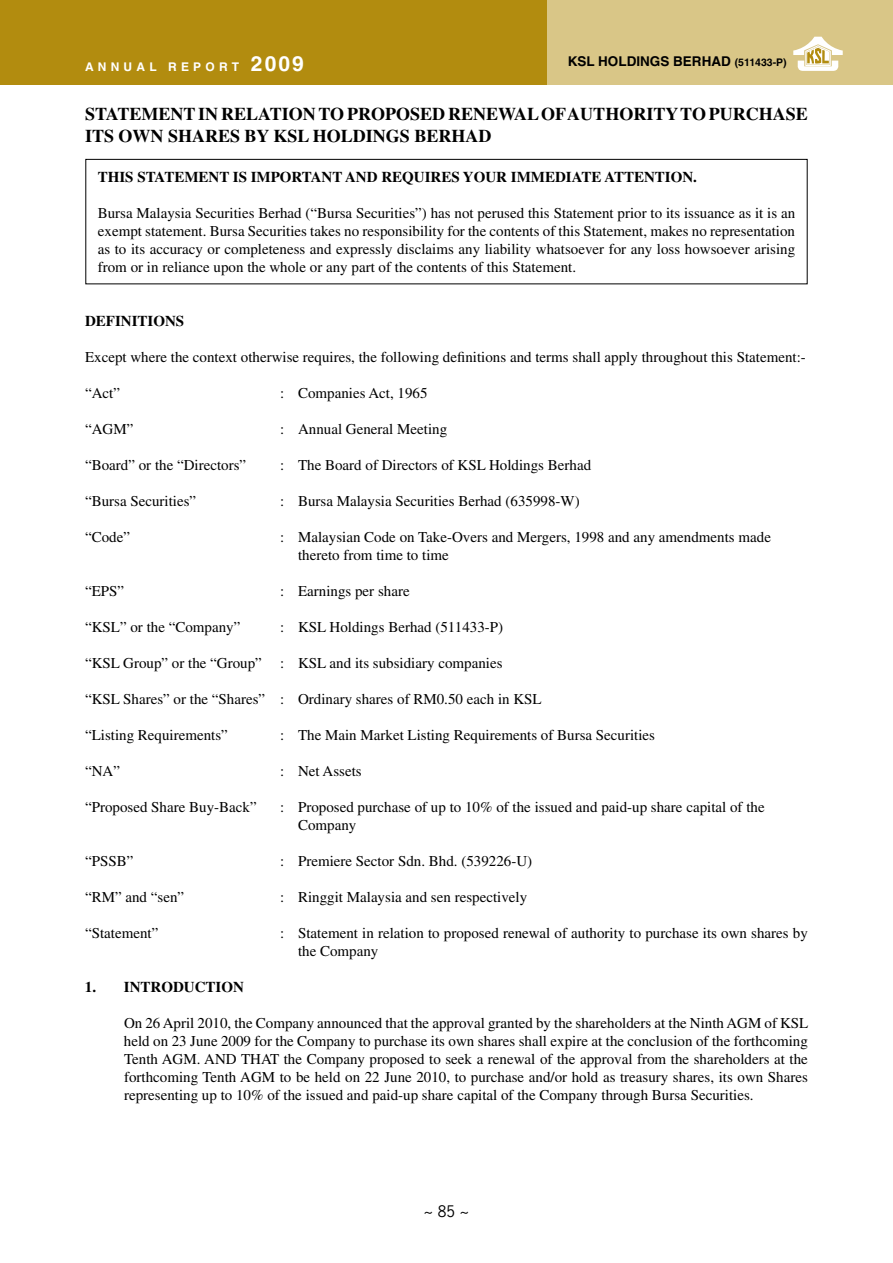
<style>
.page{position:relative;width:893px;height:1263px;background:#fff}
.page>*{position:absolute;margin:0;border:0;box-sizing:border-box;transform-origin:0 0}
.t1{font:700 18px/21.6px "Times";color:#000}
.t2{font:15px/18px "Times";color:#000;text-align:justify}
.t3{font:700 15px "Times";color:#000}
.t4{font:15px "News Gothic";color:#000}
.t5{font:700 13.5px "Helvetica";color:#000}
.t6{font:700 12px "Helvetica";letter-spacing:.35em;color:#fff}
.s1{font-size:10.5px}
.s2{font-size:21px}
</style>
<div class="page">
<div style="left:546px;top:0;width:347px;height:84px;background:#d9c687"></div>
<div style="left:0;top:0;width:546px;height:84px;background:#b28c0f"></div>
<svg style="left:793px;top:37px;width:50px;height:34px"></svg>
<div style="left:85px;top:159px;width:722px;height:125px;border:1px solid #000"></div>
<p class="t5" style="left:568px;top:53px;width:220px">KSL HOLDINGS BERHAD <span class="s1">(511433-P)</span></p>
<p class="t6" style="left:85px;top:60px;width:220px">ANNUAL REPORT <span class="s2">2009</span></p>
<p class="t1" style="left:85px;top:103px;width:724px">STATEMENT IN RELATION TO PROPOSED RENEWAL OF AUTHORITY TO PURCHASE<br>ITS OWN SHARES BY KSL HOLDINGS BERHAD</p>
<p class="t3" style="left:98px;top:168px;width:601px">THIS STATEMENT IS IMPORTANT AND REQUIRES YOUR IMMEDIATE ATTENTION.</p>
<p class="t2" style="left:98px;top:203px;width:699px">Bursa Malaysia Securities Berhad (“Bursa Securities”) has not perused this Statement prior to its issuance as it is an exempt statement. Bursa Securities takes no responsibility for the contents of this Statement, makes no representation as to its accuracy or completeness and expressly disclaims any liability whatsoever for any loss howsoever arising from or in reliance upon the whole or any part of the contents of this Statement.</p>
<p class="t3" style="left:85px;top:312px;width:101px">DEFINITIONS</p>
<p class="t2" style="left:85px;top:347px;width:722px">Except where the context otherwise requires, the following definitions and terms shall apply throughout this Statement:-</p>
<p class="t2" style="left:85px;top:383px;width:36px">“Act”</p>
<p class="t2" style="left:280px;top:383px;width:149px">: Companies Act, 1965</p>
<p class="t2" style="left:85px;top:419px;width:50px">“AGM”</p>
<p class="t2" style="left:280px;top:419px;width:169px">: Annual General Meeting</p>
<p class="t2" style="left:85px;top:455px;width:163px">“Board” or the “Directors”</p>
<p class="t2" style="left:280px;top:455px;width:313px">: The Board of Directors of KSL Holdings Berhad</p>
<p class="t2" style="left:85px;top:491px;width:113px">“Bursa Securities”</p>
<p class="t2" style="left:280px;top:491px;width:301px">: Bursa Malaysia Securities Berhad (635998-W)</p>
<p class="t2" style="left:85px;top:527px;width:46px">“Code”</p>
<p class="t2" style="left:298px;top:527px;width:474px;text-indent:-18px">: Malaysian Code on Take-Overs and Mergers, 1998 and any amendments made thereto from time to time</p>
<p class="t2" style="left:85px;top:581px;width:41px">“EPS”</p>
<p class="t2" style="left:280px;top:581px;width:131px">: Earnings per share</p>
<p class="t2" style="left:85px;top:617px;width:157px">“KSL” or the “Company”</p>
<p class="t2" style="left:280px;top:617px;width:225px">: KSL Holdings Berhad (511433-P)</p>
<p class="t2" style="left:85px;top:653px;width:419px">“KSL Group” or the “Group” : KSL and its subsidiary companies</p>
<p class="t2" style="left:85px;top:689px;width:458px">“KSL Shares” or the “Shares” : Ordinary shares of RM0.50 each in KSL</p>
<p class="t2" style="left:85px;top:725px;width:144px">“Listing Requirements”</p>
<p class="t2" style="left:280px;top:725px;width:377px">: The Main Market Listing Requirements of Bursa Securities</p>
<p class="t2" style="left:85px;top:761px;width:36px">“NA”</p>
<p class="t2" style="left:280px;top:761px;width:83px">: Net Assets</p>
<p class="t2" style="left:85px;top:797px;width:173px">“Proposed Share Buy-Back”</p>
<p class="t2" style="left:298px;top:797px;width:468px;text-indent:-18px">: Proposed purchase of up to 10% of the issued and paid-up share capital of the<br>Company</p>
<p class="t2" style="left:85px;top:851px;width:50px">“PSSB”</p>
<p class="t2" style="left:280px;top:851px;width:254px">: Premiere Sector Sdn. Bhd. (539226-U)</p>
<p class="t2" style="left:85px;top:887px;width:101px">“RM” and “sen”</p>
<p class="t2" style="left:280px;top:887px;width:249px">: Ringgit Malaysia and sen respectively</p>
<p class="t2" style="left:85px;top:923px;width:75px">“Statement”</p>
<p class="t2" style="left:298px;top:923px;width:511px;text-indent:-18px">: Statement in relation to proposed renewal of authority to purchase its own shares by the Company</p>
<p class="t3" style="left:85px;top:978px;width:160px">1. INTRODUCTION</p>
<p class="t2" style="left:124px;top:1013px;width:686px">On 26 April 2010, the Company announced that the approval granted by the shareholders at the Ninth AGM of KSL held on 23 June 2009 for the Company to purchase its own shares shall expire at the conclusion of the forthcoming Tenth AGM. Andthat</p>
<p class="t2" style="left:124px;top:1049px;width:685px;text-indent:160px">the Company proposed to seek a renewal of the approval from the shareholders at the forthcoming Tenth AGM to be held on 22 June 2010, to purchase and/or hold as treasury shares, its own Shares representing up to 10% of the issued and paid-up share capital of the Company through Bursa Securities.</p>
<p class="t4" style="left:424px;top:1202px;width:47px">~ 85 ~</p>
</div>
